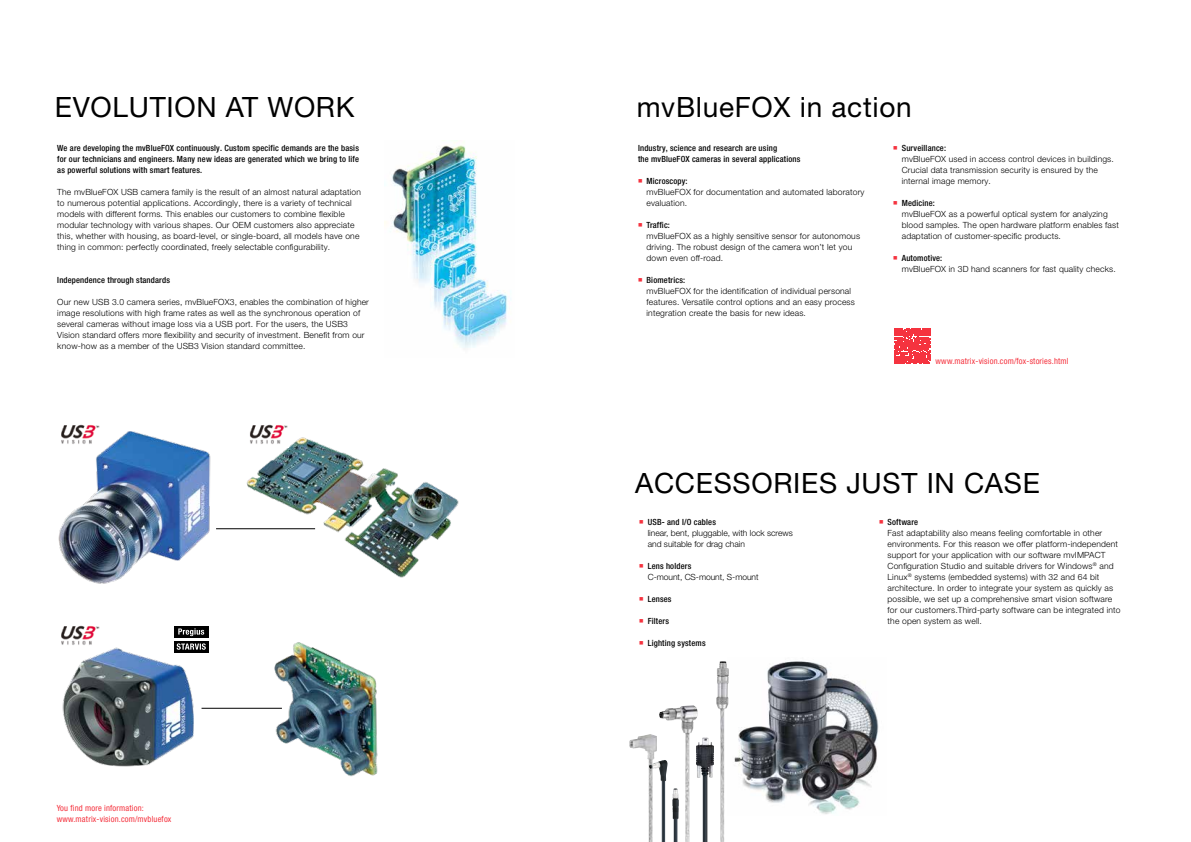
<style>
.page{position:relative;width:1191px;height:842px;background:#fff}
.page>*{position:absolute;margin:0;border:0;box-sizing:border-box;transform-origin:0 0}
.t1{font:28px "Helvetica Neue LT Pro";letter-spacing:.025em;color:#000}
.t2{font:300 8.5px/11px "Helvetica Neue LT Pro";letter-spacing:.02em;color:#000}
.t3{font:500 condensed 8.5px/11px "Helvetica Neue LT Pro";letter-spacing:.02em;color:#000}
.t4{font:condensed 8.5px/11px "Helvetica Neue LT Pro";letter-spacing:.02em;color:#f5333f}
.t5{font:300 8.5px/11px "Helvetica Neue LT Pro";color:#000}
.t6{font:300 8.5px/11px "Helvetica Neue LT Pro";letter-spacing:-.005em;color:#000}
.s1{color:#f5333f}
.s2{font-weight:500;font-stretch:condensed}
</style>
<div class="page">
<svg style="left:894px;top:328px;width:36px;height:36px"></svg>
<img style="left:384px;top:142px;width:124px;height:206px">
<img style="left:734px;top:661px;width:145px;height:153px">
<img style="left:629px;top:734px;width:28px;height:108px">
<img style="left:716px;top:661px;width:13px;height:181px">
<img style="left:659px;top:705px;width:39px;height:137px">
<img style="left:696px;top:738px;width:18px;height:104px">
<img style="left:649px;top:760px;width:18px;height:82px">
<img style="left:672px;top:788px;width:7px;height:54px">
<img style="left:62px;top:626px;width:159px;height:141px">
<img style="left:261px;top:642px;width:117px;height:135px">
<hr style="left:201px;top:708px;width:81px;height:1px;background:#000">
<img style="left:61px;top:625px;width:39px;height:23px">
<hr style="left:216px;top:528px;width:99px;height:1px;background:#000">
<img style="left:58px;top:431px;width:167px;height:153px">
<img style="left:243px;top:437px;width:216px;height:141px">
<img style="left:58px;top:424px;width:42px;height:23px">
<img style="left:245px;top:424px;width:43px;height:23px">
<div style="left:174px;top:641px;width:34px;height:11px;background:#000"></div>
<svg style="left:177px;top:643px;width:29px;height:7px"></svg>
<div style="left:174px;top:627px;width:34px;height:11px;background:#000"></div>
<svg style="left:178px;top:628px;width:26px;height:8px"></svg>
<h1 class="t1" style="left:55px;top:90px;width:301px">EVOLUTION AT WORK</h1>
<h1 class="t1" style="left:636px;top:90px;width:277px">mvBlueFOX in action</h1>
<p class="t3" style="left:638px;top:142px;width:164px">Industry, science and research are using<br>the mvBlueFOX cameras in several applications</p>
<p class="t2" style="left:646px;top:175px;width:219px;text-indent:-9px"><span class="s1">■</span> <span class="s2">Microscopy:<br></span>mvBlueFOX for documentation and automated laboratory evaluation.</p>
<p class="t2" style="left:646px;top:219px;width:215px;text-indent:-9px"><span class="s1">■</span> <span class="s2">Traffic:<br></span>mvBlueFOX as a highly sensitive sensor for autonomous driving. The robust design of the camera won’t let you down even off-road.</p>
<p class="t2" style="left:646px;top:274px;width:210px;text-indent:-9px"><span class="s1">■</span> <span class="s2">Biometrics:<br></span>mvBlueFOX for the identification of individual personal features. Versatile control options and an easy process integration create the basis for new ideas.</p>
<p class="t3" style="left:57px;top:142px;width:303px;text-align:justify">We are developing the mvBlueFOX continuously. Custom specific demands are the basis for our technicians and engineers. Many new ideas are generated which we bring to life as powerful solutions with smart features.</p>
<p class="t2" style="left:57px;top:186px;width:305px">The mvBlueFOX USB camera family is the result of an almost natural adaptation to numerous potential applications. Accordingly, there is a variety of technical models with different forms. This enables our customers to combine flexible modular technology with various shapes. Our OEM customers also appreciate this, whether with housing, as board-level, or single-board, all models have one thing in common: perfectly coordinated, freely selectable configurability.</p>
<p class="t3" style="left:57px;top:274px;width:114px">Independence through standards</p>
<p class="t2" style="left:57px;top:296px;width:313px">Our new USB 3.0 camera series, mvBlueFOX3, enables the combination of higher image resolutions with high frame rates as well as the synchronous operation of several cameras without image loss via a USB port. For the users, the USB3<br>Vision standard offers more flexibility and security of investment. Benefit from our know-how as a member of the USB3 Vision standard committee.</p>
<p class="t2" style="left:901px;top:142px;width:214px;text-indent:-9px"><span class="s1">■</span> <span class="s2">Surveillance:<br></span>mvBlueFOX used in access control devices in buildings.<br>Crucial data transmission security is ensured by the internal image memory.</p>
<p class="t2" style="left:901px;top:197px;width:219px;text-indent:-9px"><span class="s1">■</span> <span class="s2">Medicine:<br></span>mvBlueFOX as a powerful optical system for analyzing blood samples. The open hardware platform enables fast adaptation of customer-specific products.</p>
<p class="t2" style="left:901px;top:252px;width:215px;text-indent:-9px"><span class="s1">■</span> <span class="s2">Automotive:<br></span>mvBlueFOX in 3D hand scanners for fast quality checks.</p>
<p class="t4" style="left:935px;top:355px;width:134px">www.matrix-vision.com/fox-stories.html</p>
<p class="t4" style="left:57px;top:802px;width:116px">You find more information: www.matrix-vision.com/mvbluefox</p>
<h1 class="t1" style="left:635px;top:465px;width:406px">ACCESSORIES JUST IN CASE</h1>
<p class="t5" style="left:648px;top:516px;width:147px;text-indent:-9px"><span class="s1">■</span> <span class="s2">USB- and I/O cables<br></span>linear, bent, pluggable, with lock screws and suitable for drag chain</p>
<p class="t6" style="left:648px;top:560px;width:112px;text-indent:-9px"><span class="s1">■</span> <span class="s2">Lens holders<br></span>C-mount, CS-mount, S-mount</p>
<p class="t3" style="left:639px;top:593px;width:34px"><span class="s1">■</span> Lenses</p>
<p class="t3" style="left:639px;top:615px;width:31px"><span class="s1">■</span> Filters</p>
<p class="t3" style="left:639px;top:637px;width:68px"><span class="s1">■</span> Lighting systems</p>
<p class="t2" style="left:887px;top:516px;width:234px;text-indent:-9px"><span class="s1">■</span> <span class="s2">Software<br></span>Fast adaptability also means feeling comfortable in other environments. For this reason we offer platform-independent support for your application with our software mvIMPACT Configuration Studio and suitable drivers for Windows<sup>®</sup> and Linux<sup>®</sup> systems (embedded systems) with 32 and 64 bit architecture. In order to integrate your system as quickly as possible, we set up a comprehensive smart vision software for our customers.Third-party software can be integrated into the open system as well.</p>
</div>
